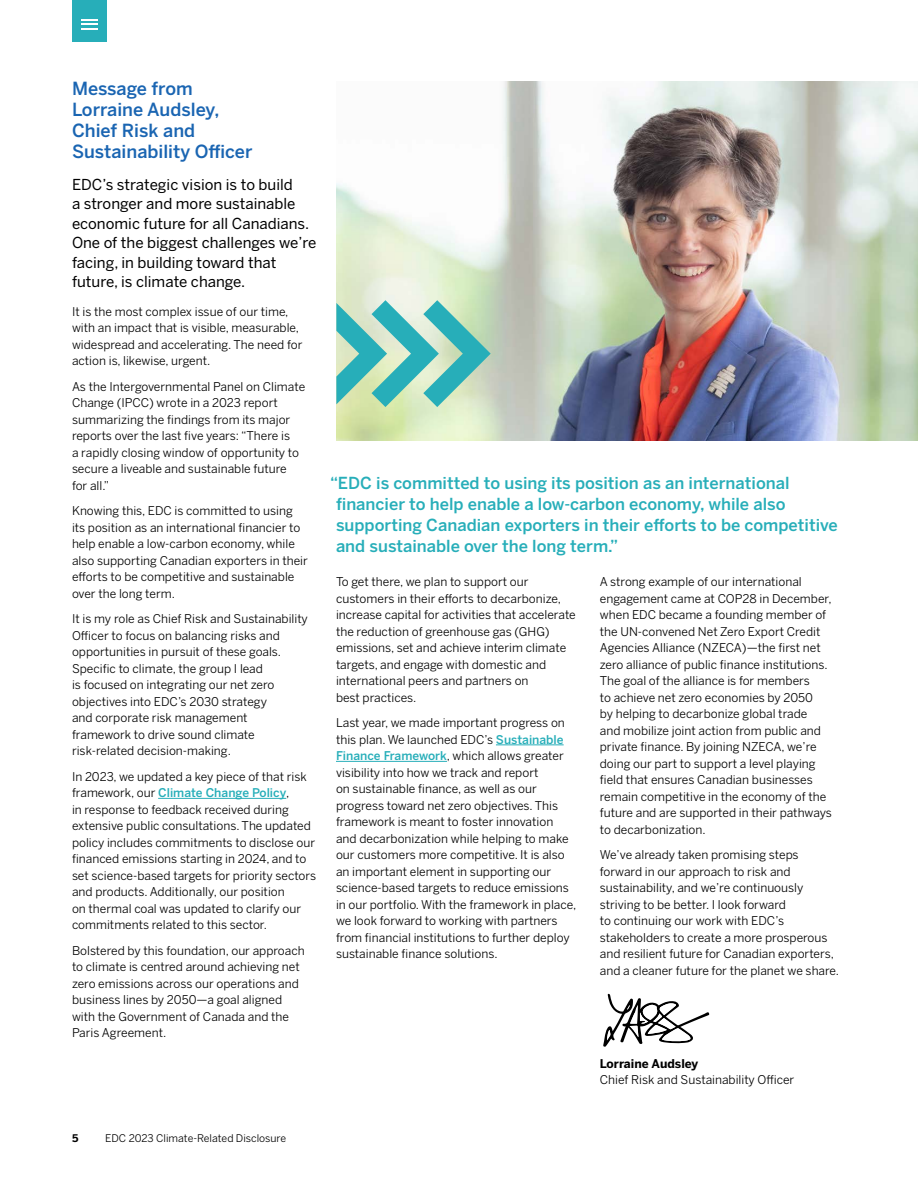
<style>
.page{position:relative;width:918px;height:1188px;background:#fff}
.page>*{position:absolute;margin:0;border:0;box-sizing:border-box;transform-origin:0 0}
.t1{font:500 18px/21px "Benton Sans";color:#1a65b2}
.Body{font:500 16.5px/21px "Benton Sans";color:#27aeb9}
.Leadin{font:15px/19.5px "Benton Sans";color:#000}
.Body-2{font:12px/16.5px "Benton Sans";color:#000}
.t2{font:10.5px "Benton Sans";color:#000}
.t3{font:700 10.5px "Benton Sans";color:#000}
.s1{font-weight:500;color:#27aeb9}
.s2{font-weight:700}
</style>
<div class="page">
<div style="left:72px;top:0;width:35px;height:42px;background:#27aeb9"></div>
<svg style="left:81px;top:19px;width:16px;height:11px"></svg>
<hr style="left:158px;top:798px;width:128px;height:1px;background:#27aeb9">
<hr style="left:496px;top:745px;width:68px;height:1px;background:#27aeb9">
<hr style="left:336px;top:761px;width:111px;height:1px;background:#27aeb9">
<svg style="left:603px;top:994px;width:106px;height:53px"></svg>
<img style="left:336px;top:81px;width:582px;height:359px">
<svg style="left:336px;top:300px;width:155px;height:107px;background:#8ccdbf"></svg>
<h1 class="t1" style="left:72px;top:78px;width:182px">Message from<br>Lorraine Audsley,<br>Chief Risk and<br>Sustainability Officer</h1>
<p class="Leadin" style="left:72px;top:174px;width:246px">EDC’s strategic vision is to build<br>a stronger and more sustainable economic future for all Canadians.<br>One of the biggest challenges we’re facing, in building toward that future, is climate change.</p>
<p class="Body-2" style="left:72px;top:303px;width:232px">It is the most complex issue of our time, with an impact that is visible, measurable, widespread and accelerating. The need for action is, likewise, urgent.</p>
<p class="Body-2" style="left:72px;top:378px;width:235px">As the Intergovernmental Panel on Climate Change (IPCC) wrote in a 2023 report summarizing the findings from its major reports over the last five years: “There is<br>a rapidly closing window of opportunity to secure a liveable and sustainable future<br>for all.”</p>
<p class="Body-2" style="left:72px;top:502px;width:237px">Knowing this, EDC is committed to using its position as an international financier to help enable a low-carbon economy, while also supporting Canadian exporters in their efforts to be competitive and sustainable over the long term.</p>
<p class="Body-2" style="left:72px;top:610px;width:237px">It is my role as Chief Risk and Sustainability Officer to focus on balancing risks and opportunities in pursuit of these goals.<br>Specific to climate, the group I lead<br>is focused on integrating our net zero objectives into EDC’s 2030 strategy<br>and corporate risk management framework to drive sound climate risk-related decision-making.</p>
<p class="Body-2" style="left:72px;top:768px;width:246px">In 2023, we updated a key piece of that risk framework, our <span class="s1">Climate Change Policy</span>,<br>in response to feedback received during extensive public consultations. The updated policy includes commitments to disclose our financed emissions starting in 2024, and to set science-based targets for priority sectors and products. Additionally, our position<br>on thermal coal was updated to clarify our commitments related to this sector.</p>
<p class="Body-2" style="left:72px;top:942px;width:234px">Bolstered by this foundation, our approach to climate is centred around achieving net zero emissions across our operations and business lines by 2050—a goal aligned with the Government of Canada and the Paris Agreement.</p>
<p class="Body" style="left:336px;top:472px;width:503px;text-indent:-6px">“EDC is committed to using its position as an international financier to help enable a low-carbon economy, while also supporting Canadian exporters in their efforts to be competitive and sustainable over the long term.”</p>
<p class="Body-2" style="left:336px;top:573px;width:241px">To get there, we plan to support our customers in their efforts to decarbonize, increase capital for activities that accelerate the reduction of greenhouse gas (GHG) emissions, set and achieve interim climate targets, and engage with domestic and international peers and partners on<br>best practices.</p>
<p class="Body-2" style="left:336px;top:714px;width:242px">Last year, we made important progress on this plan. We launched EDC’s <span class="s1">Sustainable Finance Framework</span>, which allows greater visibility into how we track and report<br>on sustainable finance, as well as our progress toward net zero objectives. This framework is meant to foster innovation and decarbonization while helping to make our customers more competitive. It is also an important element in supporting our science-based targets to reduce emissions in our portfolio. With the framework in place, we look forward to working with partners from financial institutions to further deploy sustainable finance solutions.</p>
<p class="Body-2" style="left:600px;top:573px;width:234px">A strong example of our international engagement came at COP28 in December, when EDC became a founding member of the UN-convened Net Zero Export Credit Agencies Alliance (NZECA)—the first net zero alliance of public finance institutions.<br>The goal of the alliance is for members<br>to achieve net zero economies by 2050<br>by helping to decarbonize global trade<br>and mobilize joint action from public and private finance. By joining NZECA, we’re doing our part to support a level playing field that ensures Canadian businesses remain competitive in the economy of the future and are supported in their pathways to decarbonization.</p>
<p class="Body-2" style="left:600px;top:846px;width:241px">We’ve already taken promising steps forward in our approach to risk and sustainability, and we’re continuously striving to be better. I look forward<br>to continuing our work with EDC’s stakeholders to create a more prosperous and resilient future for Canadian exporters, and a cleaner future for the planet we share.</p>
<p class="Body-2" style="left:600px;top:1055px;width:196px"><span class="s2">Lorraine Audsley<br></span>Chief Risk and Sustainability Officer</p>
<p class="t3" style="left:72px;top:1132px;width:8px">5</p>
<p class="t2" style="left:105px;top:1132px;width:182px">EDC 2023 Climate-Related Disclosure</p>
</div>
